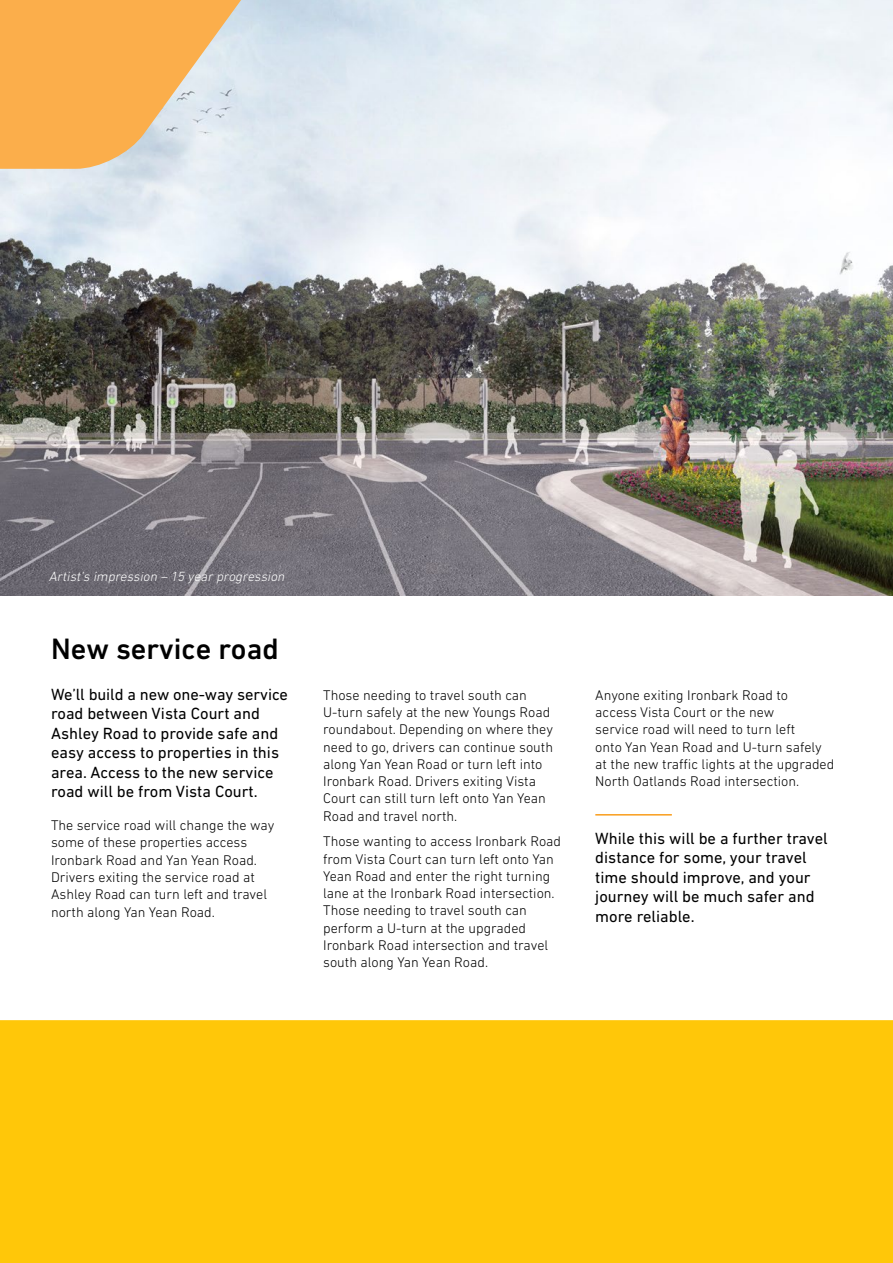
<style>
.page{position:relative;width:893px;height:1263px;background:#fff}
.page>*{position:absolute;margin:0;border:0;box-sizing:border-box;transform-origin:0 0}
.t1{font:500 30px "DIN Next LT Pro";color:#000}
.t2{font:16.5px/19.5px "DIN Next LT Pro";color:#000}
.t3{font:300 14.25px/17.2px "DIN Next LT Pro";color:#000}
.t4{font:italic 300 13.5px "DIN Next LT Pro";color:#fff}
</style>
<div class="page">
<img style="left:0;top:0;width:893px;height:595px">
<hr style="left:595px;top:814px;width:77px;height:1px;background:#f99d1c">
<div style="left:0;top:1020px;width:893px;height:243px;background:#ffc709"></div>
<svg style="left:0;top:0;width:298px;height:169px;background:#edc38c"></svg>
<p class="t4" style="left:49px;top:568px;width:240px">Artist’s impression – 15 yearprogression</p>
<h1 class="t1" style="left:51px;top:632px;width:229px">New service road</h1>
<p class="t2" style="left:51px;top:684px;width:238px">We’ll build a new one-way service road between Vista Court and<br>Ashley Road to provide safe and easy access to properties in this area. Access to the new service road will be from Vista Court.</p>
<p class="t3" style="left:51px;top:817px;width:225px">The service road will change the way some of these properties access<br>Ironbark Road and Yan Yean Road.<br>Drivers exiting the service road at<br>Ashley Road can turn left and travel north along Yan Yean Road.</p>
<p class="t3" style="left:323px;top:686px;width:231px">Those needing to travel south can U-turn safely at the new Youngs Road roundabout. Depending on where they need to go, drivers can continue south along Yan Yean Road or turn left into Ironbark Road. Drivers exiting Vista Court can still turn left onto Yan Yean Road and travel north.</p>
<p class="t3" style="left:323px;top:833px;width:239px">Those wanting to access Ironbark Road from Vista Court can turn left onto Yan Yean Road and enter the right turning lane at the Ironbark Road intersection.<br>Those needing to travel south can perform a U-turn at the upgraded Ironbark Road intersection and travel south along Yan Yean Road.</p>
<p class="t3" style="left:595px;top:686px;width:240px">Anyone exiting Ironbark Road to<br>access Vista Court or the new<br>service road will need to turn left<br>onto Yan Yean Road and U-turn safely at the new traffic lights at the upgraded North Oatlands Road intersection.</p>
<p class="t2" style="left:595px;top:828px;width:234px">While this will be a further travel distance for some, your travel time should improve, and your journey will be much safer and more reliable.</p>
</div>
